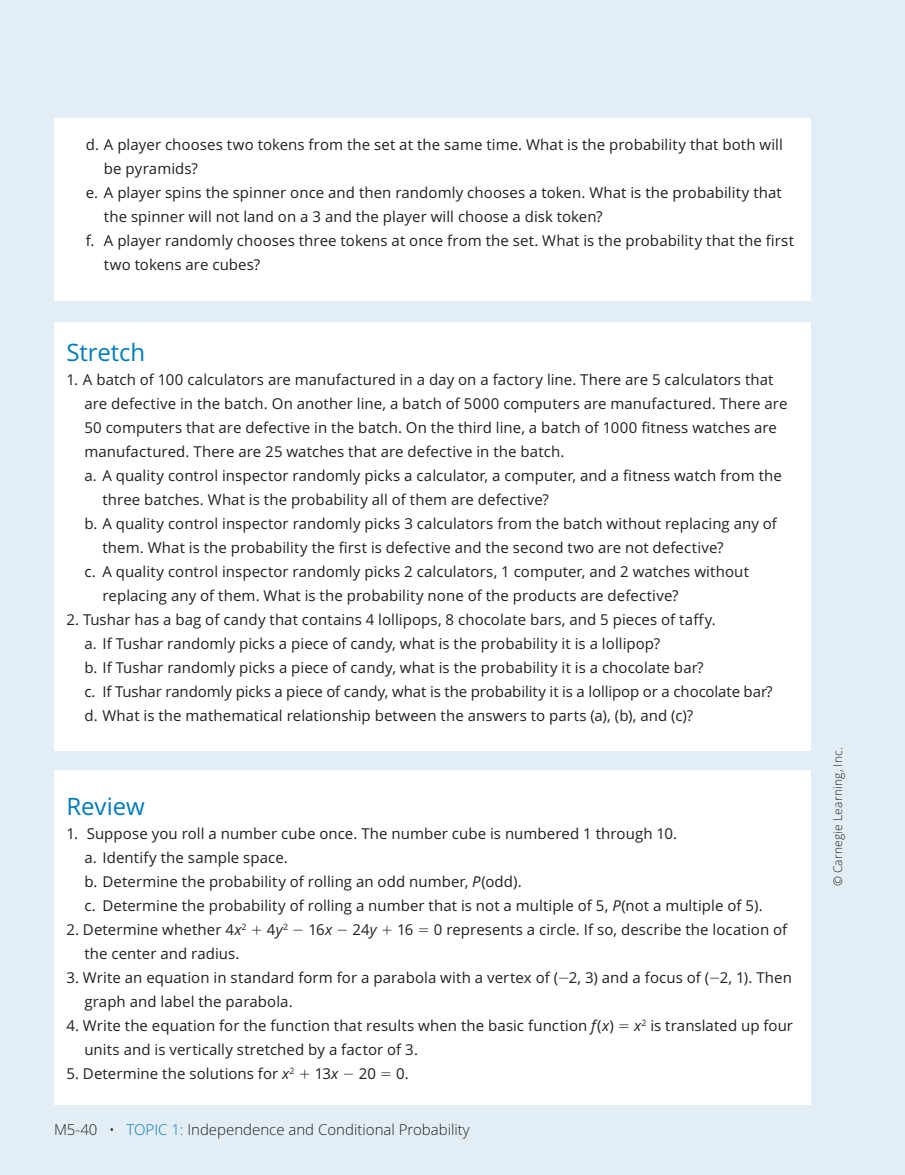
<style>
.page{position:relative;width:905px;height:1175px;background:#fff}
.page>*{position:absolute;margin:0;border:0;box-sizing:border-box;transform-origin:0 0}
.t1{font:24px "Open Sans";letter-spacing:-.005em;color:#007cbb}
.t2{font:15px/24px "Open Sans";letter-spacing:.005em;color:#231f20}
.t3{font:300 15px "Open Sans";color:#231f20}
.t4{font:300 12px "Open Sans";letter-spacing:.015em;color:#231f20}
.s1{font-style:italic}
.s2{color:#007cbb}
</style>
<div class="page">
<div style="left:0;top:0;width:904px;height:1174px;background:#e3edf6"></div>
<div style="left:54px;top:322px;width:756px;height:428px;background:#fff"></div>
<div style="left:54px;top:770px;width:756px;height:334px;background:#fff"></div>
<div style="left:54px;top:118px;width:756px;height:182px;background:#fff"></div>
<p class="t2" style="left:86px;top:134px;width:698px">d. A player chooses two tokens from the set at the same time. What is the probability that both will</p>
<p class="t2" style="left:104px;top:158px;width:95px">be pyramids?</p>
<p class="t2" style="left:86px;top:182px;width:697px">e. A player spins the spinner once and then randomly chooses a token. What is the probability that</p>
<p class="t2" style="left:104px;top:206px;width:500px">the spinner will not land on a 3 and the player will choose a disk token?</p>
<p class="t2" style="left:86px;top:230px;width:709px">f. A player randomly chooses three tokens at once from the set. What is the probability that the first</p>
<p class="t2" style="left:104px;top:254px;width:158px">two tokens are cubes?</p>
<h1 class="t1" style="left:66px;top:342px;width:80px">Stretch</h1>
<p class="t2" style="left:66px;top:369px;width:708px">1. A batch of 100 calculators are manufactured in a day on a factory line. There are 5 calculators that</p>
<p class="t2" style="left:84px;top:393px;width:704px">are defective in the batch. On another line, a batch of 5000 computers are manufactured. There are</p>
<p class="t2" style="left:84px;top:417px;width:694px">50 computers that are defective in the batch. On the third line, a batch of 1000 fitness watches are</p>
<p class="t2" style="left:84px;top:441px;width:481px">manufactured. There are 25 watches that are defective in the batch.</p>
<p class="t2" style="left:84px;top:465px;width:699px">a. A quality control inspector randomly picks a calculator, a computer, and a fitness watch from the</p>
<p class="t2" style="left:102px;top:489px;width:448px">three batches. What is the probability all of them are defective?</p>
<p class="t2" style="left:84px;top:513px;width:694px">b. A quality control inspector randomly picks 3 calculators from the batch without replacing any of</p>
<p class="t2" style="left:102px;top:537px;width:622px">them. What is the probability the first is defective and the second two are not defective?</p>
<p class="t2" style="left:84px;top:561px;width:666px">c. A quality control inspector randomly picks 2 calculators, 1 computer, and 2 watches without</p>
<p class="t2" style="left:102px;top:585px;width:577px">replacing any of them. What is the probability none of the products are defective?</p>
<p class="t2" style="left:84px;top:609px;width:689px;text-indent:-18px">2. Tushar has a bag of candy that contains 4 lollipops, 8 chocolate bars, and 5 pieces of taffy.<br>a. If Tushar randomly picks a piece of candy, what is the probability it is a lollipop?<br>b. If Tushar randomly picks a piece of candy, what is the probability it is a chocolate bar?<br>c. If Tushar randomly picks a piece of candy, what is the probability it is a lollipop or a chocolate bar? d. What is the mathematical relationship between the answers to parts (a), (b), and (c)?</p>
<h1 class="t1" style="left:66px;top:796px;width:80px">Review</h1>
<p class="t2" style="left:84px;top:822px;width:679px;text-indent:-18px">1. Suppose you roll a number cube once. The number cube is numbered 1 through 10.<br>a. Identify the sample space.<br>b. Determine the probability of rolling an odd number, <span class="s1">P</span>(odd).<br>c. Determine the probability of rolling a number that is not a multiple of 5, <span class="s1">P</span>(not a multiple of 5).</p>
<p class="t2" style="left:66px;top:918px;width:182px">2. Determine whether 4<span class="s1">x</span><sup>2</sup></p>
<p class="t2" style="left:267px;top:918px;width:23px">4<span class="s1">y</span><sup>2</sup></p>
<p class="t2" style="left:308px;top:918px;width:25px">16<span class="s1">x</span></p>
<p class="t2" style="left:352px;top:918px;width:26px">24<span class="s1">y</span></p>
<p class="t2" style="left:397px;top:918px;width:18px">16</p>
<p class="t2" style="left:434px;top:918px;width:355px">0 represents a circle. If so, describe the location of</p>
<p class="t2" style="left:84px;top:942px;width:157px">the center and radius.</p>
<p class="t2" style="left:84px;top:966px;width:709px;text-indent:-18px">3. Write an equation in standard form for a parabola with a vertex of ( 2, 3) and a focus of ( 2, 1). Then graph and label the parabola.</p>
<p class="t2" style="left:66px;top:1014px;width:549px">4. Write the equation for the function that results when the basic function <span class="s1">f</span>(<span class="s1">x</span>)</p>
<p class="t2" style="left:634px;top:1014px;width:160px"><span class="s1">x</span><sup>2</sup> is translated up four</p>
<p class="t2" style="left:84px;top:1038px;width:335px">units and is vertically stretched by a factor of 3.</p>
<p class="t2" style="left:66px;top:1062px;width:230px">5. Determine the solutions for <span class="s1">x</span><sup>2</sup></p>
<p class="t2" style="left:315px;top:1062px;width:25px">13<span class="s1">x</span></p>
<p class="t2" style="left:359px;top:1062px;width:19px">20</p>
<p class="t2" style="left:396px;top:1062px;width:14px">0.</p>
<p class="t3" style="left:54px;top:1123px;width:417px">M5-40 • <span class="s2">TOPIC 1:</span> Independence and Conditional Probability</p>
<p class="t4" style="left:832px;top:886px;width:141px;rotate:-90deg">© Carnegie Learning, Inc.</p>
</div>
